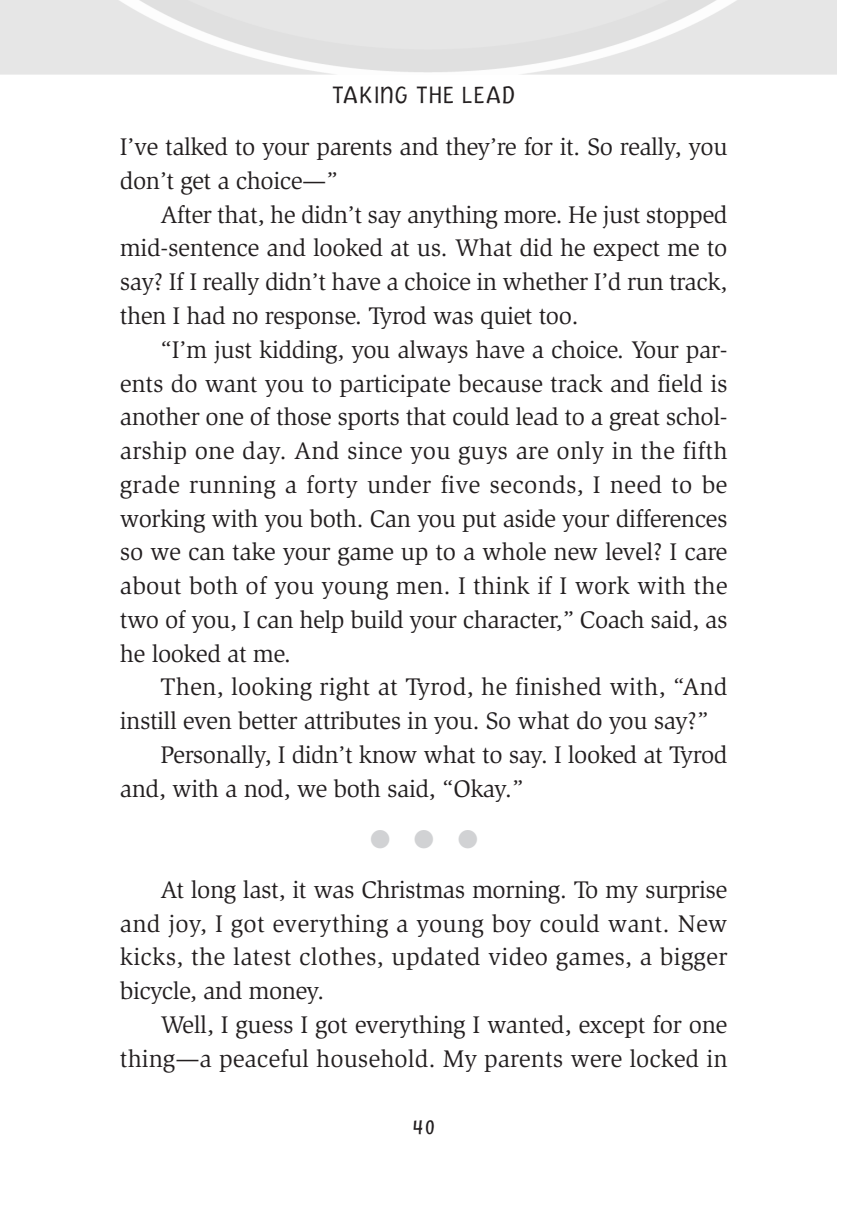
<style>
.page{position:relative;width:852px;height:1220px;background:#fff}
.page>*{position:absolute;margin:0;border:0;box-sizing:border-box;transform-origin:0 0}
.t1{font:24.75px/33.8px "Slimbach";letter-spacing:-.02em;color:#231f20;text-align:justify}
.t2{font:24.75px "Slimbach";letter-spacing:.005em;color:#231f20}
.t3{font:300 24.75px "Jacoby ICG";letter-spacing:.005em;color:#231f20}
.t4{font:24.75px "Monotype Sorts";color:#d1d2d4}
.t5{font:300 22.5px "Jacoby ICG";color:#231f20}
</style>
<div class="page">
<svg style="left:0;top:0;width:837px;height:75px;background:#e6e6e6"></svg>
<p class="t3" style="left:332px;top:80px;width:185px">TAKING THE LEAD</p>
<p class="t1" style="left:120px;top:132px;width:609px">I’ve talked to your parents and they’re for it. So really, you don’t get a choice—”</p>
<p class="t1" style="left:120px;top:199px;width:609px;text-indent:40px">After that, he didn’t say anything more. He just stopped mid-sentence and looked at us. What did he expect me to say? If I really didn’t have a choice in whether I’d run track, then I had no response. Tyrod was quiet too.</p>
<p class="t1" style="left:120px;top:334px;width:609px;text-indent:41px">“I’m just kidding, you always have a choice. Your par&shy;ents do want you to participate because track and field is another one of those sports that could lead to a great schol&shy;arship one day. And since you guys are only in the fifth grade running a forty under five seconds, I need to be working with you both. Can you put aside your differences so we can take your game up to a whole new level? I care about both of you young men. I think if I work with the two of you, I can help build your character,” Coach said, as he looked at me.</p>
<p class="t2" style="left:160px;top:677px;width:569px">Then, looking right at Tyrod, he finished with, “And</p>
<p class="t1" style="left:120px;top:706px;width:590px">instill even better attributes in you. So what do you say?”</p>
<p class="t1" style="left:160px;top:739px;width:569px">Personally, I didn’t know what to say. I looked at Tyrod</p>
<p class="t1" style="left:120px;top:773px;width:405px">and, with a nod, we both said, “Okay.”</p>
<p class="t4" style="left:370px;top:825px;width:109px">●●●</p>
<p class="t1" style="left:120px;top:874px;width:609px;text-indent:41px">At long last, it was Christmas morning. To my surprise and joy, I got everything a young boy could want. New kicks, the latest clothes, updated video games, a bigger bicycle, and money.</p>
<p class="t1" style="left:120px;top:1009px;width:609px;text-align:right">Well, I guess I got everything I wanted, except for one thing—a peaceful household. My parents were locked in</p>
<p class="t5" style="left:412px;top:1113px;width:25px">40</p>
</div>
